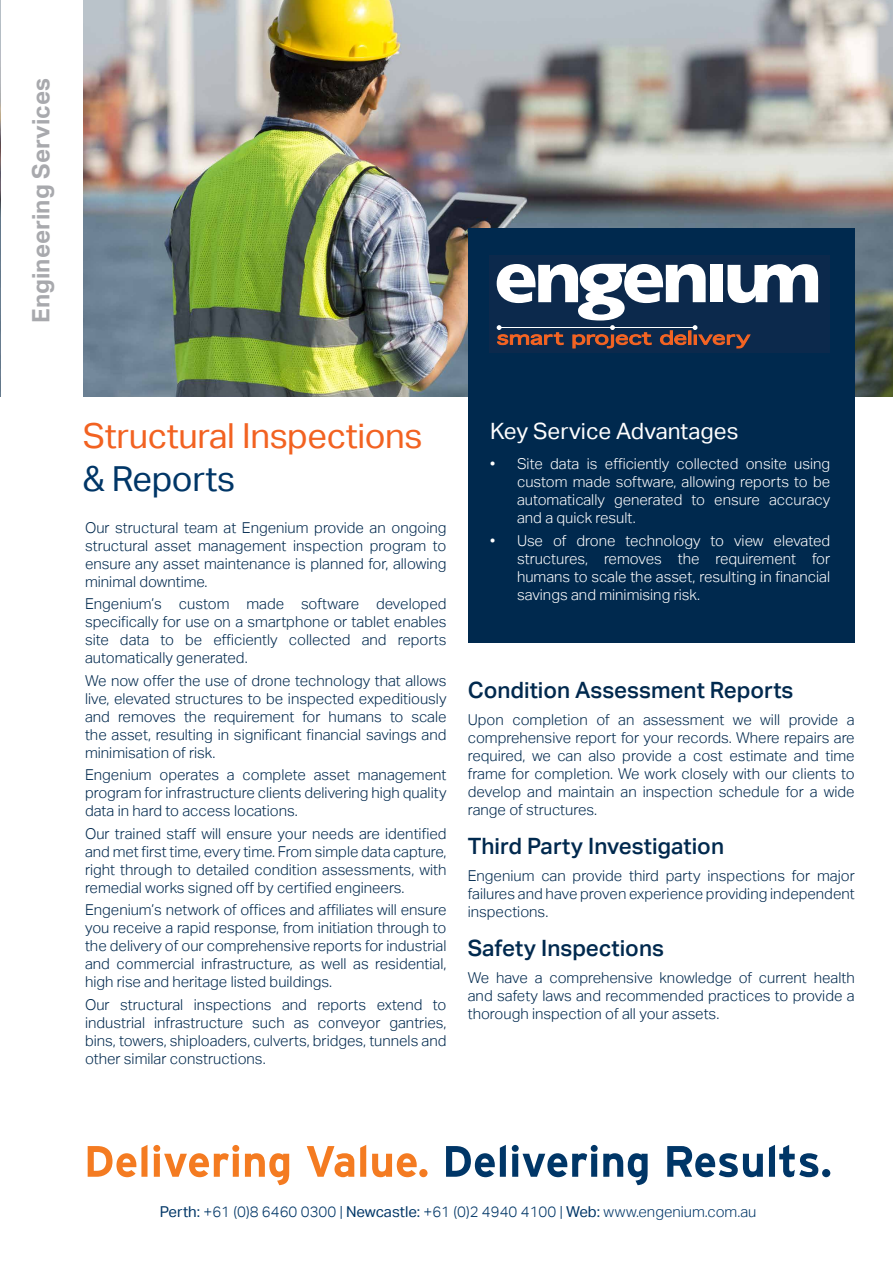
<style>
.page{position:relative;width:893px;height:1263px;background:#fff}
.page>*{position:absolute;margin:0;border:0;box-sizing:border-box;transform-origin:0 0}
.t1{font:34.5px/43.5px "Aktiv Grotesk";letter-spacing:-.01em;color:#f26221}
.t2{font:700 24px "Aktiv Grotesk";color:#a8a9ad}
.t3{font:500 22.5px "Aktiv Grotesk";color:#00294e}
.t4{font:22.5px "Aktiv Grotesk";color:#fff}
.t5{font:300 15px/18px "Aktiv Grotesk";color:#00294e;text-align:justify}
.t6{font:300 15px/18px "Aktiv Grotesk";color:#fff;text-align:justify}
.t7{font:300 15px "Aktiv Grotesk";color:#003667}
.s1{color:#003667}
.s2{font-weight:400}
</style>
<div class="page">
<img style="left:0;top:0;width:893px;height:396px">
<div style="left:468px;top:228px;width:387px;height:414px;background:#00294e"></div>
<div style="left:1px;top:0;width:82px;height:396px;background:#fff"></div>
<div style="left:489px;top:256px;width:340px;height:97px;background:#0c294c"></div>
<svg style="left:496px;top:264px;width:322px;height:85px"></svg>
<svg style="left:446px;top:1145px;width:384px;height:40px"></svg>
<svg style="left:88px;top:1145px;width:340px;height:40px"></svg>
<p class="t2" style="left:27px;top:323px;width:246px;rotate:-90deg">Engineering Services</p>
<p class="t1" style="left:83px;top:414px;width:341px">Structural Inspections <span class="s1">&amp; Reports</span></p>
<p class="t5" style="left:85px;top:519px;width:363px">Our structural team at Engenium provide an ongoing structural asset management inspection program to ensure any asset maintenance is planned for, allowing minimal downtime.</p>
<p class="t5" style="left:85px;top:595px;width:363px">Engenium’s custom made software developed specifically for use on a smartphone or tablet enables site data to be efficiently collected and reports automatically generated.</p>
<p class="t5" style="left:85px;top:672px;width:363px">We now offer the use of drone technology that allows live, elevated structures to be inspected expeditiously and removes the requirement for humans to scale the asset, resulting in significant financial savings and minimisation of risk.</p>
<p class="t5" style="left:85px;top:766px;width:363px">Engenium operates a complete asset management program for infrastructure clients delivering high quality data in hard to access locations.</p>
<p class="t5" style="left:85px;top:825px;width:363px">Our trained staff will ensure your needs are identified and met first time, every time. From simple data capture, right through to detailed condition assessments, with remedial works signed off by certified engineers.</p>
<p class="t5" style="left:85px;top:901px;width:363px">Engenium’s network of offices and affiliates will ensure you receive a rapid response, from initiation through to the delivery of our comprehensive reports for industrial and commercial infrastructure, as well as residential, high rise and heritage listed buildings.</p>
<p class="t5" style="left:85px;top:996px;width:363px">Our structural inspections and reports extend to industrial infrastructure such as conveyor gantries, bins, towers, shiploaders, culverts, bridges, tunnels and other similar constructions.</p>
<p class="t4" style="left:490px;top:418px;width:250px">Key Service Advantages</p>
<p class="t6" style="left:517px;top:455px;width:315px;text-indent:-27px">• Site data is efficiently collected onsite using custom made software, allowing reports to be automatically generated to ensure accuracy and a quick result.</p>
<p class="t6" style="left:517px;top:531px;width:315px;text-indent:-27px">• Use of drone technology to view elevated structures, removes the requirement for humans to scale the asset, resulting in financial savings and minimising risk.</p>
<p class="t3" style="left:468px;top:677px;width:327px">Condition Assessment Reports</p>
<p class="t5" style="left:468px;top:711px;width:388px">Upon completion of an assessment we will provide a comprehensive report for your records. Where repairs are required, we can also provide a cost estimate and time frame for completion. We work closely with our clients to develop and maintain an inspection schedule for a wide range of structures.</p>
<p class="t3" style="left:468px;top:833px;width:258px">Third Party Investigation</p>
<p class="t5" style="left:468px;top:867px;width:388px">Engenium can provide third party inspections for major failures and have proven experience providing independent inspections.</p>
<p class="t3" style="left:468px;top:935px;width:198px">Safety Inspections</p>
<p class="t5" style="left:468px;top:969px;width:388px">We have a comprehensive knowledge of current health and safety laws and recommended practices to provide a thorough inspection of all your assets.</p>
<p class="t7" style="left:160px;top:1203px;width:598px"><span class="s2">Perth:</span> +61 (0)8 6460 0300 | <span class="s2">Newcastle:</span> +61 (0)2 4940 4100 | <span class="s2">Web:</span> www.engenium.com.au</p>
</div>
